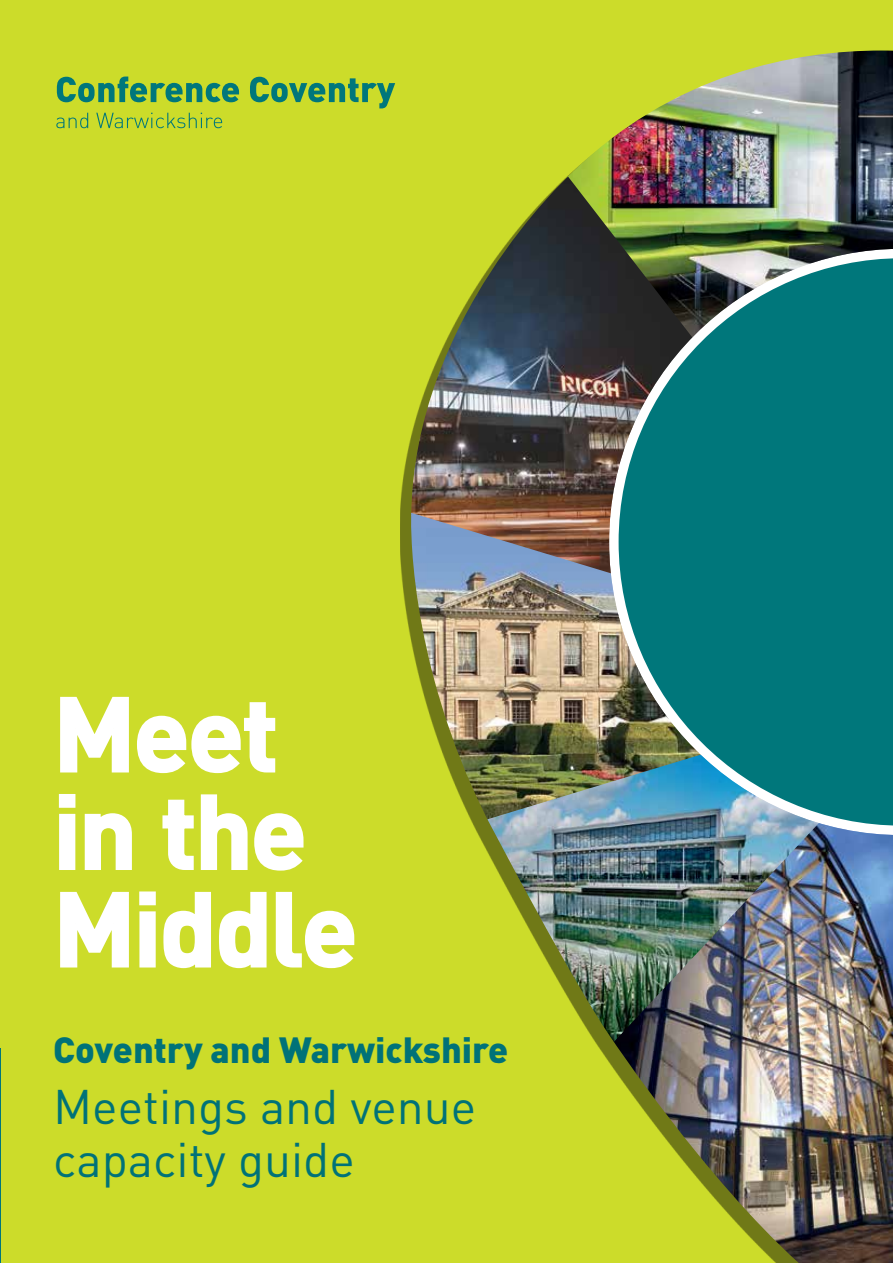
<style>
.page{position:relative;width:893px;height:1263px;background:#ccdc2a}
.page>*{position:absolute;margin:0;border:0;box-sizing:border-box;transform-origin:0 0}
.t1{font:700 102px/97.5px "DIN";letter-spacing:-.02em;color:#fff}
.t2{font:48px/52.5px "DIN Pro";color:#007278}
.t3{font:900 36px "DIN Pro";color:#007278}
</style>
<div class="page">
<img style="left:614px;top:1042px;width:279px;height:221px">
<img style="left:567px;top:51px;width:326px;height:197px">
<img style="left:411px;top:177px;width:320px;height:336px">
<img style="left:410px;top:513px;width:196px;height:308px">
<img style="left:487px;top:723px;width:406px;height:319px">
<hr style="left:0;top:1048px;width:1px;height:215px;background:#00777b">
<svg style="left:56px;top:77px;width:339px;height:51px"></svg>
<div style="left:606px;top:248px;width:287px;height:589px;background:#fff;opacity:.75"></div>
<svg style="left:60px;top:696px;width:216px;height:78px"></svg>
<svg style="left:58px;top:794px;width:18px;height:76px"></svg>
<svg style="left:84px;top:813px;width:48px;height:57px"></svg>
<svg style="left:162px;top:794px;width:142px;height:77px"></svg>
<svg style="left:60px;top:891px;width:69px;height:77px"></svg>
<svg style="left:139px;top:891px;width:128px;height:78px"></svg>
<svg style="left:275px;top:891px;width:80px;height:78px"></svg>
<h1 class="t1" style="left:53px;top:681px;width:306px">Meet in the<br>Middle</h1>
<p class="t3" style="left:53px;top:1018px;width:457px">Coventry and Warwickshire</p>
<p class="t2" style="left:53px;top:1076px;width:425px">Meetings and venue capacity guide</p>
</div>
